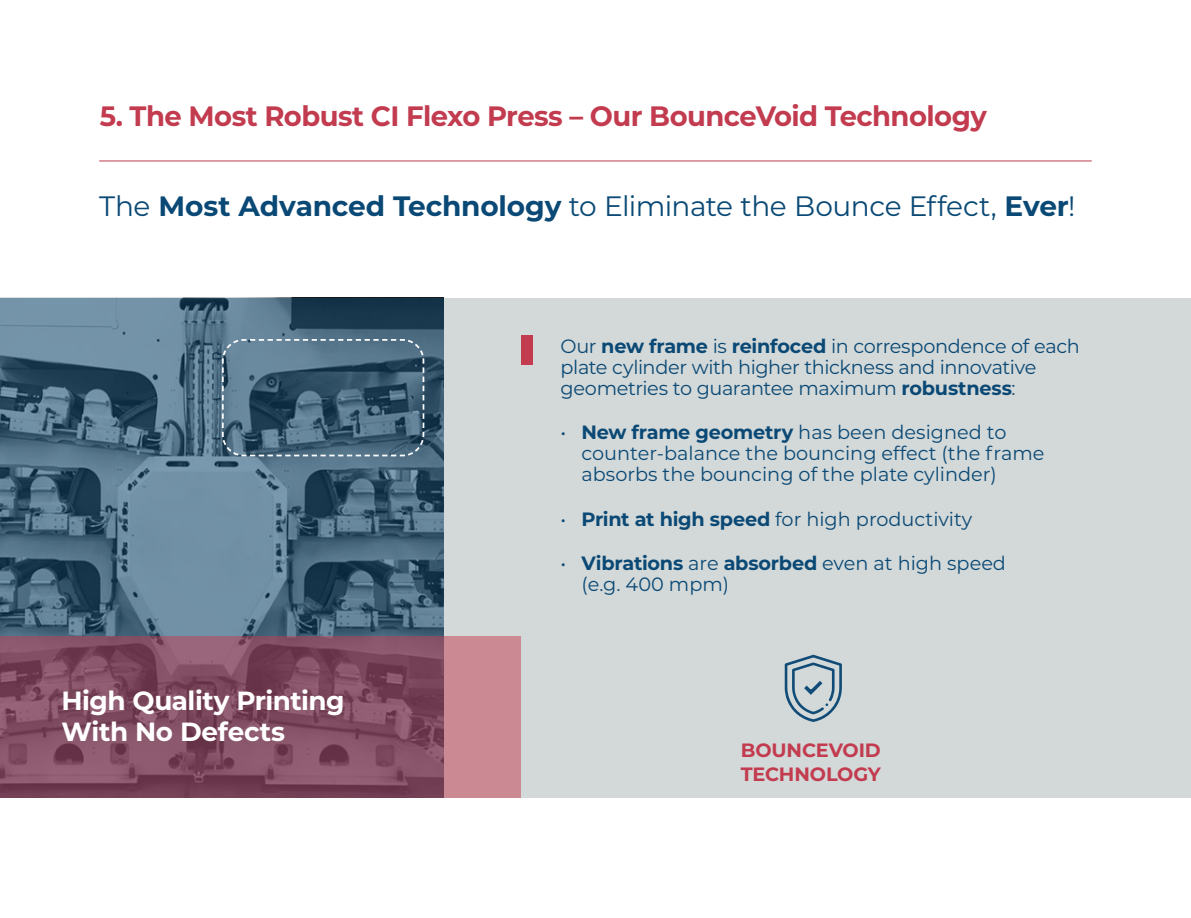
<style>
.page{position:relative;width:1191px;height:918px;background:#fff}
.page>*{position:absolute;margin:0;border:0;box-sizing:border-box;transform-origin:0 0}
.t1{font:28px "Montserrat";letter-spacing:-.02em;color:#0a4975}
.t2{font:700 28px "Montserrat";letter-spacing:-.02em;color:#c23b4f}
.t3{font:700 26.25px "Montserrat";letter-spacing:-.015em;color:#fff}
.t4{font:19.25px/21px "Montserrat";letter-spacing:-.005em;color:#0a4975}
.t5{font:700 19.25px "Montserrat";letter-spacing:-.005em;color:#c23b4f}
.s1{font-weight:700}
</style>
<div class="page">
<div style="left:0;top:298px;width:1191px;height:499px;background:#d3d8d8"></div>
<hr style="left:99px;top:160px;width:992px;height:1px;background:#c23b4f">
<div style="left:521px;top:335px;width:12px;height:30px;background:#c23b4f"></div>
<svg style="left:0;top:298px;width:443px;height:338px"></svg>
<svg style="left:0;top:636px;width:521px;height:161px"></svg>
<svg style="left:221px;top:338px;width:204px;height:119px"></svg>
<svg style="left:784px;top:655px;width:58px;height:67px"></svg>
<p class="t2" style="left:100px;top:96px;width:888px">5. The Most Robust CI Flexo Press – Our BounceVoid Technology</p>
<p class="t1" style="left:99px;top:187px;width:978px">The <span class="s1">Most Advanced Technology</span> to Eliminate the Bounce Effect, <span class="s1">Ever</span>!</p>
<p class="t3" style="left:61px;top:681px;width:285px">High Quality Printing</p>
<p class="t3" style="left:61px;top:713px;width:225px">With No Defects</p>
<p class="t4" style="left:560px;top:335px;width:521px">Our <span class="s1">new frame</span> is <span class="s1">reinfoced</span> in correspondence of each plate cylinder with higher thickness and innovative geometries to guarantee maximum <span class="s1">robustness</span>:</p>
<p class="t4" style="left:560px;top:421px;width:447px">• <span class="s1">New frame geometry</span> has been designed to</p>
<p class="t4" style="left:581px;top:442px;width:464px">counter-balance the bouncing effect (the frame absorbs the bouncing of the plate cylinder)</p>
<p class="t4" style="left:560px;top:507px;width:413px">• <span class="s1">Print at high speed</span> for high productivity</p>
<p class="t4" style="left:560px;top:552px;width:447px">• <span class="s1">Vibrations</span> are <span class="s1">absorbed</span> even at high speed</p>
<p class="t4" style="left:581px;top:573px;width:149px">(e.g. 400 mpm)</p>
<p class="t5" style="left:741px;top:736px;width:142px">BOUNCEVOID</p>
<p class="t5" style="left:740px;top:760px;width:142px">TECHNOLOGY</p>
</div>
